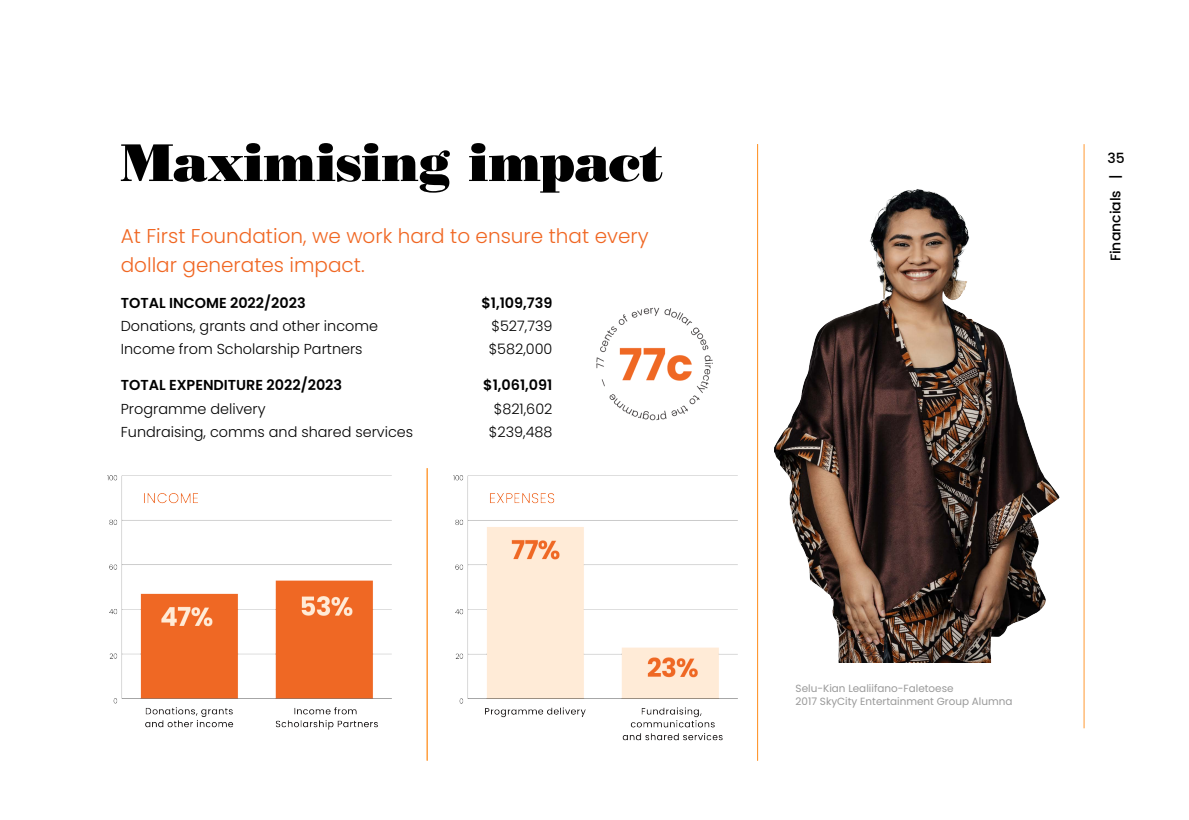
<style>
.page{position:relative;width:1189px;height:820px;background:#fff}
.page>*{position:absolute;margin:0;border:0;box-sizing:border-box;transform-origin:0 0}
.Page_heading{font:52.8px "Bodoni Std Poster";letter-spacing:-.015em;color:#000}
.Pull_out_multi_colour{font:300 20px/29.6px "Poppins";color:#f06723}
.Body_copy{font:300 14.4px "Poppins";color:#000}
.Body_copy-2{font:600 14.4px "Poppins";color:#000}
.t1{font:500 14px "Poppins";color:#000}
.t2{font:10.4px "Poppins";color:#999}
</style>
<div class="page">
<img style="left:453px;top:475px;width:284px;height:266px">
<img style="left:107px;top:475px;width:285px;height:255px">
<hr style="left:427px;top:468px;width:1px;height:292px;background:#f93">
<hr style="left:757px;top:144px;width:1px;height:616px;background:#f93">
<hr style="left:1084px;top:144px;width:1px;height:584px;background:#f93">
<img style="left:774px;top:189px;width:286px;height:473px">
<img style="left:596px;top:307px;width:117px;height:114px">
<p class="Page_heading" style="left:121px;top:130px;width:544px">Maximising impact</p>
<p class="Pull_out_multi_colour" style="left:121px;top:221px;width:529px">At First Foundation, we work hard to ensure that every dollar generates impact.</p>
<p class="Body_copy-2" style="left:121px;top:294px;width:186px">TOTAL INCOME 2022/2023</p>
<p class="Body_copy-2" style="left:481px;top:294px;width:73px">$1,109,739</p>
<p class="Body_copy" style="left:121px;top:317px;width:259px">Donations, grants and other income</p>
<p class="Body_copy" style="left:491px;top:317px;width:62px">$527,739</p>
<p class="Body_copy" style="left:121px;top:340px;width:243px">Income from Scholarship Partners</p>
<p class="Body_copy" style="left:489px;top:340px;width:65px">$582,000</p>
<p class="Body_copy-2" style="left:121px;top:377px;width:223px">TOTAL EXPENDITURE 2022/2023</p>
<p class="Body_copy-2" style="left:483px;top:377px;width:71px">$1,061,091</p>
<p class="Body_copy" style="left:121px;top:400px;width:146px">Programme delivery</p>
<p class="Body_copy" style="left:494px;top:400px;width:60px">$821,602</p>
<p class="Body_copy" style="left:121px;top:423px;width:294px">Fundraising, comms and shared services</p>
<p class="Body_copy" style="left:489px;top:423px;width:65px">$239,488</p>
<p class="t1" style="left:1107px;top:150px;width:19px">35</p>
<p class="t1" style="left:1107px;top:261px;width:88px;rotate:-90deg">Financials |</p>
<p class="t2" style="left:795px;top:682px;width:159px">Selu-Kian Lealiifano-Faletoese</p>
<p class="t2" style="left:795px;top:695px;width:218px">2017 SkyCity Entertainment Group Alumna</p>
</div>
